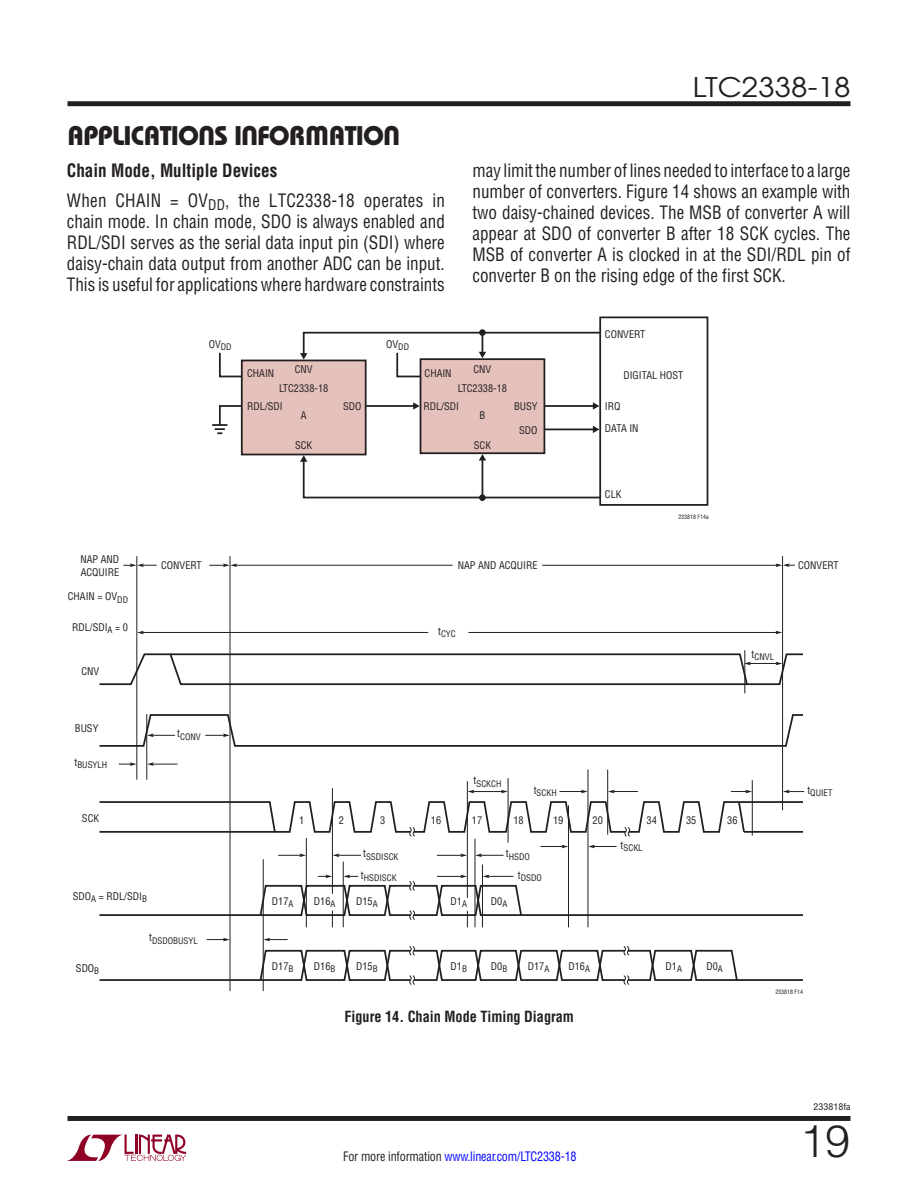
<style>
.page{position:relative;width:918px;height:1188px;background:#fff}
.page>*{position:absolute;margin:0;border:0;box-sizing:border-box;transform-origin:0 0}
.t1{font:300 45px "Helvetica";color:#231f20}
.t2{font:27px "Linear Bauhaus";letter-spacing:-.02em;color:#231f20}
.t3{font:27px "Avant Garde";color:#231f20;scale:1.1 1}
.t4{font:18px/21px "Linear Helv Cond";color:#231f20;text-align:justify;scale:.95 1}
.t5{font:700 15px "Linear Helv Cond";color:#231f20;scale:.95 1}
.t6{font:12.75px "Linear Helv Cond";letter-spacing:-.015em;color:#00f;scale:.95 1}
.t7{font:10.35px/18.9px "Linear Helv Cond";color:#231f20}
.t8{font:9px "Linear Helv Cond";color:#231f20;scale:1.1 1}
.t9{font:8.85px "Linear Helv Cond";color:#231f20}
.t10{font:5.85px "Linear Helv Cond";color:#231f20}
.s1{font-weight:700}
.s2{color:#231f20}
</style>
<div class="page">
<svg style="left:67px;top:1135px;width:119px;height:26px"></svg>
<div style="left:68px;top:1116px;width:782px;height:5px;background:#231f20"></div>
<div style="left:68px;top:101px;width:782px;height:5px;background:#231f20"></div>
<svg style="left:413px;top:402px;width:7px;height:8px"></svg>
<hr style="left:307px;top:405px;width:109px;height:2px;background:#231f20">
<svg style="left:219px;top:352px;width:37px;height:26px"></svg>
<svg style="left:593px;top:402px;width:6px;height:8px"></svg>
<hr style="left:502px;top:405px;width:94px;height:2px;background:#231f20">
<svg style="left:593px;top:426px;width:6px;height:7px"></svg>
<hr style="left:502px;top:429px;width:94px;height:1px;background:#231f20">
<svg style="left:300px;top:454px;width:299px;height:45px"></svg>
<hr style="left:482px;top:458px;width:1px;height:40px;background:#231f20">
<svg style="left:300px;top:331px;width:299px;height:47px"></svg>
<div style="left:479px;top:494px;width:7px;height:7px;background:#231f20;border-radius:50%"></div>
<div style="left:599px;top:317px;width:109px;height:189px;border:2px solid #231f20"></div>
<div style="left:421px;top:359px;width:123px;height:94px;background:#e5c1bc"></div>
<div style="left:420px;top:358px;width:125px;height:96px;border:2px solid #231f20"></div>
<div style="left:242px;top:360px;width:124px;height:95px;background:#e5c1bc"></div>
<div style="left:241px;top:360px;width:126px;height:95px;border:2px solid #231f20"></div>
<svg style="left:212px;top:404px;width:32px;height:30px"></svg>
<hr style="left:230px;top:556px;width:1px;height:435px;background:#231f20">
<hr style="left:263px;top:859px;width:1px;height:132px;background:#231f20">
<svg style="left:99px;top:938px;width:704px;height:48px"></svg>
<svg style="left:278px;top:853px;width:28px;height:4px"></svg>
<svg style="left:333px;top:853px;width:28px;height:4px"></svg>
<svg style="left:119px;top:762px;width:17px;height:4px"></svg>
<svg style="left:147px;top:762px;width:31px;height:4px"></svg>
<svg style="left:99px;top:713px;width:704px;height:35px"></svg>
<hr style="left:306px;top:838px;width:1px;height:89px;background:#231f20">
<hr style="left:332px;top:788px;width:1px;height:106px;background:#231f20">
<hr style="left:343px;top:862px;width:1px;height:65px;background:#231f20">
<svg style="left:476px;top:853px;width:28px;height:4px"></svg>
<svg style="left:437px;top:853px;width:30px;height:4px"></svg>
<hr style="left:467px;top:781px;width:1px;height:117px;background:#231f20">
<svg style="left:99px;top:875px;width:704px;height:52px"></svg>
<hr style="left:475px;top:839px;width:1px;height:88px;background:#231f20">
<svg style="left:541px;top:845px;width:27px;height:3px"></svg>
<svg style="left:559px;top:790px;width:29px;height:3px"></svg>
<svg style="left:589px;top:845px;width:28px;height:3px"></svg>
<svg style="left:608px;top:790px;width:30px;height:3px"></svg>
<hr style="left:568px;top:805px;width:1px;height:122px;background:#231f20">
<hr style="left:588px;top:770px;width:1px;height:157px;background:#231f20">
<hr style="left:482px;top:865px;width:1px;height:62px;background:#231f20">
<svg style="left:468px;top:790px;width:40px;height:3px"></svg>
<hr style="left:508px;top:778px;width:1px;height:65px;background:#231f20">
<hr style="left:607px;top:770px;width:1px;height:65px;background:#231f20">
<hr style="left:136px;top:556px;width:1px;height:224px;background:#231f20">
<hr style="left:146px;top:714px;width:1px;height:66px;background:#231f20">
<svg style="left:99px;top:653px;width:704px;height:33px"></svg>
<hr style="left:468px;top:632px;width:310px;height:1px;background:#231f20">
<svg style="left:776px;top:631px;width:6px;height:3px"></svg>
<hr style="left:143px;top:632px;width:285px;height:1px;background:#231f20">
<svg style="left:137px;top:631px;width:7px;height:3px"></svg>
<svg style="left:123px;top:563px;width:34px;height:4px"></svg>
<hr style="left:236px;top:565px;width:217px;height:1px;background:#231f20">
<svg style="left:209px;top:563px;width:28px;height:4px"></svg>
<hr style="left:542px;top:565px;width:236px;height:1px;background:#231f20">
<svg style="left:776px;top:563px;width:19px;height:4px"></svg>
<hr style="left:782px;top:556px;width:1px;height:254px;background:#231f20">
<hr style="left:744px;top:650px;width:1px;height:43px;background:#231f20">
<svg style="left:99px;top:800px;width:704px;height:37px"></svg>
<hr style="left:744px;top:831px;width:59px;height:2px;background:#231f20">
<hr style="left:99px;top:831px;width:176px;height:2px;background:#231f20">
<svg style="left:731px;top:790px;width:21px;height:3px"></svg>
<svg style="left:783px;top:790px;width:21px;height:3px"></svg>
<hr style="left:752px;top:780px;width:1px;height:56px;background:#231f20">
<h2 class="t2" style="left:68px;top:119px;width:334px">APPLICATIONS INFORMATION</h2>
<p class="t4" style="left:67px;top:155px;width:399px;line-height:30px"><span class="s1">Chain Mode, Multiple Devices<br></span>When CHAIN = OV<sub>DD</sub>, the LTC2338-18 operates in</p>
<p class="t4" style="left:67px;top:211px;width:399px">chain mode. In chain mode, SDO is always enabled and RDL/SDI serves as the serial data input pin (SDI) where daisy-chain data output from another ADC can be input.<br>This is useful for applications where hardware constraints</p>
<p class="t7" style="left:209px;top:334px;width:24px">OV<sub>DD</sub></p>
<p class="t7" style="left:386px;top:334px;width:24px">OV<sub>DD</sub></p>
<h2 class="t3" style="left:693px;top:70px;width:145px">LTC2338-18</h2>
<p class="t4" style="left:472px;top:160px;width:399px">may limit the number of lines needed to interface to a large number of converters. Figure 14 shows an example with two daisy-chained devices. The MSB of converter A will appear at SDO of converter B after 18 SCK cycles. The MSB of converter A is clocked in at the SDI/RDL pin of converter B on the rising edge of the first SCK.</p>
<p class="t7" style="left:605px;top:324px;width:42px">CONVERT</p>
<p class="t7" style="left:80px;top:553px;width:40px;line-height:12.5px">NAP AND<br>ACQUIRE</p>
<p class="t7" style="left:68px;top:587px;width:62px">CHAIN = OV<sub>DD</sub></p>
<p class="t7" style="left:72px;top:617px;width:58px">RDL/SDI<sub>A</sub> = 0</p>
<p class="t7" style="left:81px;top:662px;width:19px">CNV</p>
<p class="t7" style="left:279px;top:360px;width:51px;text-align:center">CNV<br>LTC2338-18</p>
<p class="t7" style="left:247px;top:364px;width:28px">CHAIN</p>
<p class="t7" style="left:458px;top:360px;width:51px;text-align:center">CNV<br>LTC2338-18</p>
<p class="t7" style="left:425px;top:364px;width:28px">CHAIN</p>
<p class="t7" style="left:623px;top:366px;width:62px">DIGITAL HOST</p>
<p class="t7" style="left:247px;top:396px;width:37px">RDL/SDI</p>
<p class="t7" style="left:301px;top:406px;width:7px">A</p>
<p class="t7" style="left:295px;top:435px;width:19px">SCK</p>
<p class="t7" style="left:343px;top:397px;width:20px">SDO</p>
<p class="t7" style="left:423px;top:396px;width:37px">RDL/SDI</p>
<p class="t7" style="left:480px;top:406px;width:7px">B</p>
<p class="t7" style="left:474px;top:435px;width:19px">SCK</p>
<p class="t7" style="left:514px;top:397px;width:25px">BUSY</p>
<p class="t7" style="left:519px;top:420px;width:20px">SDO</p>
<p class="t7" style="left:605px;top:395px;width:35px;line-height:22.4px">IRQ<br>DATA IN</p>
<p class="t7" style="left:605px;top:485px;width:18px">CLK</p>
<p class="t10" style="left:678px;top:514px;width:32px">233818 F14a</p>
<p class="t7" style="left:161px;top:556px;width:42px">CONVERT</p>
<p class="t7" style="left:798px;top:556px;width:42px">CONVERT</p>
<p class="t7" style="left:458px;top:556px;width:81px">NAP AND ACQUIRE</p>
<p class="t9" style="left:438px;top:628px;width:19px"><sup>t</sup>CYC</p>
<p class="t9" style="left:752px;top:652px;width:24px"><sup>t</sup>CNVL</p>
<p class="t7" style="left:75px;top:719px;width:25px">BUSY</p>
<p class="t9" style="left:74px;top:760px;width:34px"><sup>t</sup>BUSYLH</p>
<p class="t7" style="left:82px;top:809px;width:19px">SCK</p>
<p class="t7" style="left:73px;top:887px;width:76px">SDO<sub>A</sub> = RDL/SDI<sub>B</sub></p>
<p class="t9" style="left:177px;top:731px;width:25px"><sup>t</sup>CONV</p>
<p class="t9" style="left:474px;top:778px;width:29px"><sup>t</sup>SCKCH</p>
<p class="t9" style="left:534px;top:787px;width:25px"><sup>t</sup>SCKH</p>
<p class="t7" style="left:299px;top:811px;width:7px">1</p>
<p class="t7" style="left:339px;top:811px;width:7px">2</p>
<p class="t7" style="left:380px;top:811px;width:7px">3</p>
<p class="t7" style="left:431px;top:811px;width:12px">16</p>
<p class="t7" style="left:472px;top:811px;width:12px">17</p>
<p class="t7" style="left:513px;top:811px;width:12px">18</p>
<p class="t7" style="left:553px;top:811px;width:12px">19</p>
<p class="t7" style="left:593px;top:811px;width:12px">20</p>
<p class="t7" style="left:647px;top:811px;width:12px">34</p>
<p class="t7" style="left:686px;top:811px;width:12px">35</p>
<p class="t7" style="left:727px;top:811px;width:12px">36</p>
<p class="t9" style="left:363px;top:851px;width:37px"><sup>t</sup>SSDISCK</p>
<p class="t9" style="left:361px;top:872px;width:37px"><sup>t</sup>HSDISCK</p>
<p class="t9" style="left:506px;top:851px;width:26px"><sup>t</sup>HSDO</p>
<p class="t9" style="left:518px;top:872px;width:26px"><sup>t</sup>DSDO</p>
<p class="t7" style="left:272px;top:892px;width:23px">D17<sub>A</sub></p>
<p class="t7" style="left:314px;top:892px;width:23px">D16<sub>A</sub></p>
<p class="t7" style="left:356px;top:892px;width:23px">D15<sub>A</sub></p>
<p class="t7" style="left:451px;top:892px;width:18px">D1<sub>A</sub></p>
<p class="t7" style="left:491px;top:892px;width:18px">D0<sub>A</sub></p>
<p class="t9" style="left:621px;top:842px;width:24px"><sup>t</sup>SCKL</p>
<p class="t9" style="left:807px;top:787px;width:27px"><sup>t</sup>QUIET</p>
<p class="t9" style="left:149px;top:935px;width:50px"><sup>t</sup>DSDOBUSYL</p>
<p class="t7" style="left:451px;top:957px;width:18px">D1<sub>B</sub></p>
<p class="t7" style="left:491px;top:957px;width:18px">D0<sub>B</sub></p>
<p class="t7" style="left:76px;top:959px;width:25px">SDO<sub>B</sub></p>
<p class="t7" style="left:272px;top:957px;width:23px">D17<sub>B</sub></p>
<p class="t7" style="left:314px;top:957px;width:23px">D16<sub>B</sub></p>
<p class="t7" style="left:356px;top:957px;width:23px">D15<sub>B</sub></p>
<p class="t7" style="left:528px;top:957px;width:23px">D17<sub>A</sub></p>
<p class="t7" style="left:568px;top:957px;width:23px">D16<sub>A</sub></p>
<p class="t7" style="left:666px;top:957px;width:18px">D1<sub>A</sub></p>
<p class="t7" style="left:706px;top:957px;width:18px">D0<sub>A</sub></p>
<p class="t5" style="left:344px;top:1008px;width:243px">Figure 14. Chain Mode Timing Diagram</p>
<p class="t6" style="left:343px;top:1148px;width:247px"><span class="s2">For more information</span> www.linear.com/LTC2338-18</p>
<p class="t10" style="left:775px;top:988px;width:29px">233818 F14</p>
<p class="t8" style="left:814px;top:1102px;width:35px">233818fa</p>
<h1 class="t1" style="left:800px;top:1113px;width:52px">19</h1>
</div>
